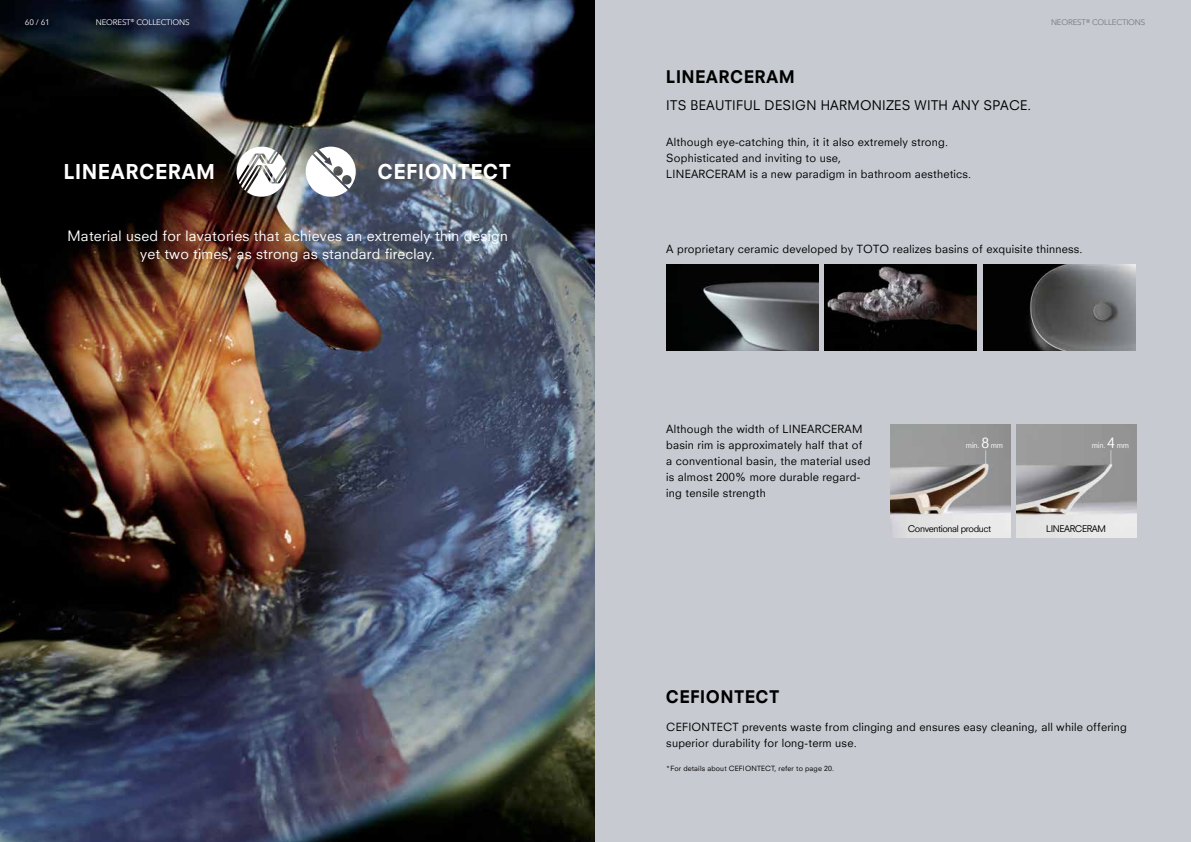
<style>
.page{position:relative;width:1191px;height:842px;background:#fff}
.page>*{position:absolute;margin:0;border:0;box-sizing:border-box;transform-origin:0 0}
.t1{font:800 20px "Neuzeit SLT";letter-spacing:.02em;color:#fff}
.t2{font:800 17px "Neuzeit SLT";letter-spacing:.02em;color:#000101}
.t3{font:14px/18px "Neuzeit SLT";letter-spacing:.02em;color:#fff;text-align:center}
.t4{font:13px "Neuzeit SLT";letter-spacing:.02em;color:#000101}
.t5{font:11px/16px "Neuzeit SLT";letter-spacing:.02em;color:#000101}
.t6{font:9px "Neuzeit SLT";letter-spacing:-.04em;color:#000101}
.t7{font:8px "Avenir Next";letter-spacing:-.025em;color:#fff}
.t8{font:8px "Avenir Next";letter-spacing:-.025em;color:#757779}
.t9{font:7.5px "Neuzeit SLT";letter-spacing:-.02em;color:#fff}
.t10{font:7px "Neuzeit SLT";letter-spacing:.02em;color:#000101}
.s1{font-size:7px}
.s2{font-size:14px}
</style>
<div class="page">
<img style="left:0;top:0;width:595px;height:842px">
<svg style="left:236px;top:147px;width:50px;height:50px"></svg>
<svg style="left:306px;top:147px;width:50px;height:50px"></svg>
<div style="left:595px;top:0;width:596px;height:842px;background:#c8cad1"></div>
<img style="left:890px;top:425px;width:120px;height:113px">
<img style="left:1016px;top:425px;width:120px;height:113px">
<img style="left:666px;top:264px;width:152px;height:87px">
<img style="left:825px;top:264px;width:151px;height:87px">
<img style="left:984px;top:264px;width:151px;height:87px">
<svg style="left:985px;top:450px;width:1px;height:14px"></svg>
<svg style="left:1110px;top:450px;width:1px;height:14px"></svg>
<p class="t7" style="left:25px;top:15px;width:27px">60 / 61</p>
<p class="t7" style="left:96px;top:15px;width:95px">NEOREST<span class="s1">®</span> COLLECTIONS</p>
<h1 class="t1" style="left:63px;top:160px;width:153px">LINEARCERAM</h1>
<h1 class="t1" style="left:377px;top:160px;width:135px">CEFIONTECT</h1>
<p class="t3" style="left:67px;top:226px;width:442px">Material used for lavatories that achieves an extremely thin design yet two times, as strong as standard fireclay.</p>
<h2 class="t2" style="left:666px;top:66px;width:130px">LINEARCERAM</h2>
<p class="t4" style="left:666px;top:97px;width:366px">ITS BEAUTIFUL DESIGN HARMONIZES WITH ANY SPACE.</p>
<p class="t5" style="left:666px;top:134px;width:306px">Although eye-catching thin, it it also extremely strong.<br>Sophisticated and inviting to use,<br>LINEARCERAM is a new paradigm in bathroom aesthetics.</p>
<p class="t8" style="left:1051px;top:15px;width:96px">NEOREST® COLLECTIONS</p>
<p class="t5" style="left:666px;top:240px;width:418px">A proprietary ceramic developed by TOTO realizes basins of exquisite thinness.</p>
<p class="t5" style="left:666px;top:421px;width:206px">Although the width of LINEARCERAM basin rim is approximately half that of a conventional basin, the material used is almost 200% more durable regard&shy;ing tensile strength</p>
<p class="t9" style="left:966px;top:440px;width:39px">min. <span class="s2">8</span> mm</p>
<p class="t9" style="left:1091px;top:440px;width:39px">min. <span class="s2">4</span> mm</p>
<h2 class="t2" style="left:666px;top:686px;width:115px">CEFIONTECT</h2>
<p class="t6" style="left:908px;top:523px;width:85px">Conventional product</p>
<p class="t6" style="left:1046px;top:523px;width:61px">LINEARCERAM</p>
<p class="t5" style="left:666px;top:719px;width:462px">CEFIONTECT prevents waste from clinging and ensures easy cleaning, all while offering superior durability for long-term use.</p>
<p class="t10" style="left:666px;top:764px;width:169px">*For details about CEFIONTECT, refer to page 20.</p>
</div>
